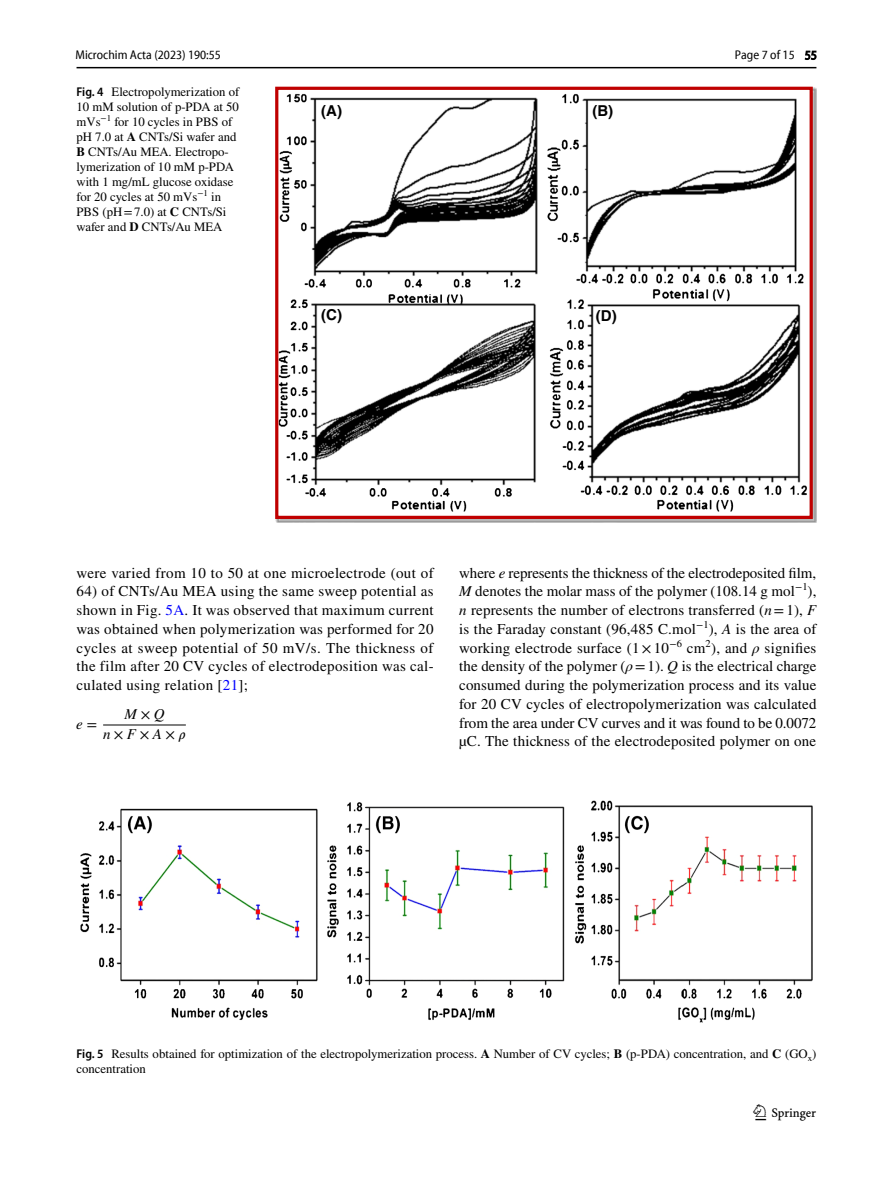
<style>
.page{position:relative;width:893px;height:1187px;background:#fff}
.page>*{position:absolute;margin:0;border:0;box-sizing:border-box;transform-origin:0 0}
.t1{font:22.5px "Springnew Regular 3";color:#000}
.t2{font:15px/18.8px "STIX";letter-spacing:.025em;color:#000;text-align:justify}
.t3{font:italic 15px/20.4px "STIX General";color:#000;text-align:center}
.t4{font:700 15px "Helvetica";color:#000}
.t5{font:12.75px/15px "STIX";color:#000}
.t6{font:semi-condensed 12.75px "Myriad Pro Unic";color:#000}
.s1{font-family:"Myriad Pro";font-weight:600;font-stretch:semi-condensed}
.s2{font-weight:700}
.s3{color:#00f}
.s4{font-family:"STIX Math";font-style:normal}
.s5{font-family:"STIX Math"}
.s6{font-style:italic}
</style>
<div class="page">
<hr style="left:77px;top:67px;width:739px;height:1px;background:#000">
<hr style="left:103px;top:724px;width:83px;height:1px;background:#000">
<img style="left:276px;top:88px;width:540px;height:434px">
<div style="left:275px;top:87px;width:538px;height:432px;border:3px solid #c00000"></div>
<img style="left:81px;top:800px;width:731px;height:222px">
<p class="t6" style="left:76px;top:50px;width:147px">Microchim Acta (2023) 190:55</p>
<p class="t6" style="left:735px;top:50px;width:83px">Page 7 of 15 55</p>
<p class="t5" style="left:77px;top:85px;width:164px"><span class="s1">Fig. 4</span> Electropolymerization of<br>10 mM solution of p-PDA at 50 mVs<sup>−1</sup> for 10 cycles in PBS of pH 7.0 at <span class="s2">A</span> CNTs/Si wafer and<br><span class="s2">B</span> CNTs/Au MEA. Electropo&shy;lymerization of 10 mM p-PDA with 1 mg/mL glucose oxidase for 20 cycles at 50 mVs<sup>−1</sup> in<br>PBS (pH=7.0) at <span class="s2">C</span> CNTs/Si wafer and <span class="s2">D</span> CNTs/Au MEA</p>
<p class="t4" style="left:321px;top:102px;width:22px">(A)</p>
<p class="t4" style="left:592px;top:102px;width:22px">(B)</p>
<p class="t4" style="left:321px;top:306px;width:22px">(C)</p>
<p class="t4" style="left:596px;top:306px;width:22px">(D)</p>
<p class="t2" style="left:77px;top:564px;width:359px">were varied from 10 to 50 at one microelectrode (out of</p>
<p class="t2" style="left:77px;top:583px;width:359px">64) of CNTs/Au MEA using the same sweep potential as shown in Fig. <span class="s3">5A</span>. It was observed that maximum current was obtained when polymerization was performed for 20 cycles at sweep potential of 50 mV/s. The thickness of the film after 20 CV cycles of electrodeposition was cal&shy;culated using relation [<span class="s3">21</span>];</p>
<p class="t3" style="left:76px;top:715px;width:23px">e <span class="s4">=</span></p>
<p class="t3" style="left:103px;top:705px;width:84px">M<span class="s4">×</span>Q n<span class="s4">×</span>F<span class="s4">×</span>A<span class="s4">×</span><span class="s5">𝜌</span></p>
<p class="t2" style="left:459px;top:564px;width:359px">where <span class="s6">e</span> represents the thickness of the electrodeposited film, <span class="s6">M</span> denotes the molar mass of the polymer (108.14 g mol<sup>−1</sup>), <span class="s6">n</span> represents the number of electrons transferred (<span class="s6">n</span>=1), <span class="s6">F </span>is the Faraday constant (96,485 C.mol<sup>−1</sup>), <span class="s6">A</span> is the area of working electrode surface (1× -10<sup>−6</sup> cm<sup>2</sup>), and <span class="s6">ρ</span> signifies the density of the polymer (<span class="s6">ρ</span>=1). <span class="s6">Q</span> is the electrical charge consumed during the polymerization process and its value for 20 CV cycles of electropolymerization was calculated from the area under CV curves and it was found to be 0.0072 µC. The thickness of the electrodeposited polymer on one</p>
<p class="t5" style="left:77px;top:1046px;width:741px"><span class="s1">Fig. 5</span> Results obtained for optimization of the electropolymerization process. <span class="s2">A</span> Number of CV cycles; <span class="s2">B</span> (p-PDA) concentration, and <span class="s2">C</span> (GO<sub>x</sub>) concentration</p>
<h1 class="t1" style="left:755px;top:1104px;width:62px">1 3</h1>
</div>
